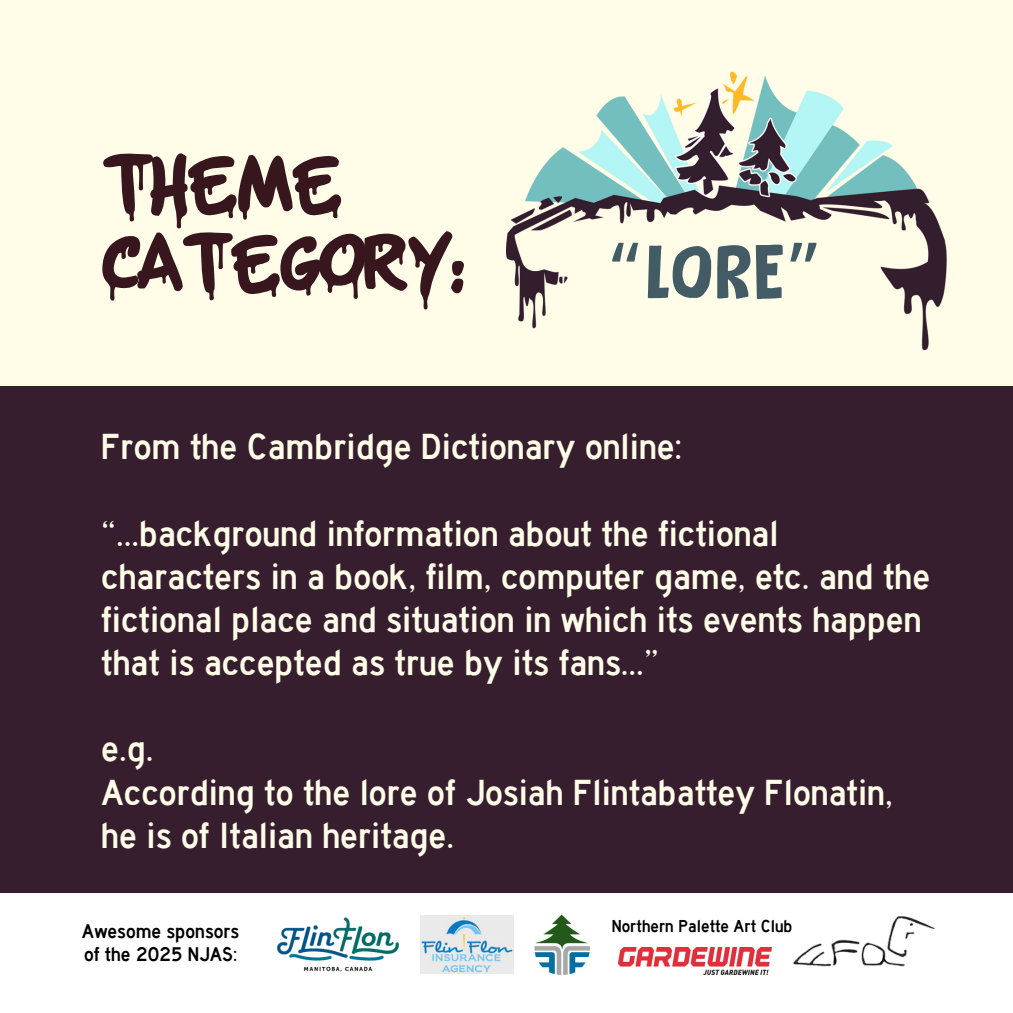
<style>
.page{position:relative;width:1013px;height:1013px;background:#fff}
.page>*{position:absolute;margin:0;border:0;box-sizing:border-box;transform-origin:0 0}
.t1{font:76.62px "Reality Check IIDEMO";color:#425b64}
.t2{font:67.5px/78.8px "Urban Heroes";color:#38161d}
.t3{font:37.5px/43.1px "Highway Gothic";color:#fffce7}
.t4{font:20.5px/23px "Highway Gothic";color:#000}
.t5{font:17.88px "Highway Gothic";color:#000}
.s1{font-family:"Noto Sans Gurmukhi"}
</style>
<div class="page">
<div style="left:0;top:0;width:1012px;height:1012px;background:#fffce7"></div>
<div style="left:0;top:892px;width:1012px;height:120px;background:#fff"></div>
<img style="left:229px;top:892px;width:218px;height:80px">
<img style="left:420px;top:915px;width:93px;height:59px">
<img style="left:534px;top:914px;width:56px;height:61px">
<img style="left:618px;top:947px;width:153px;height:27px">
<img style="left:793px;top:916px;width:142px;height:51px">
<img style="left:506px;top:71px;width:441px;height:278px">
<div style="left:0;top:386px;width:1012px;height:506px;background:#361e2f"></div>
<p class="t2" style="left:101px;top:145px;width:361px">THEME<br>CATEGORY:</p>
<h1 class="t1" style="left:605px;top:230px;width:218px"><span class="s1">“</span>LORE<span class="s1">”</span></h1>
<h3 class="t3" style="left:101px;top:426px;width:582px">From the Cambridge Dictionary online:</h3>
<h3 class="t3" style="left:101px;top:512px;width:830px">“...background information about the fictional characters in a book, film, computer game, etc. and the fictional place and situation in which its events happen that is accepted as true by its fans...”</h3>
<h3 class="t3" style="left:101px;top:728px;width:793px">e.g.<br>According to the lore of Josiah Flintabattey Flonatin, he is of Italian heritage.</h3>
<h2 class="t4" style="left:82px;top:920px;width:159px">Awesome sponsors of the 2025 NJAS:</h2>
<p class="t5" style="left:612px;top:916px;width:182px">Northern Palette Art Club</p>
</div>
